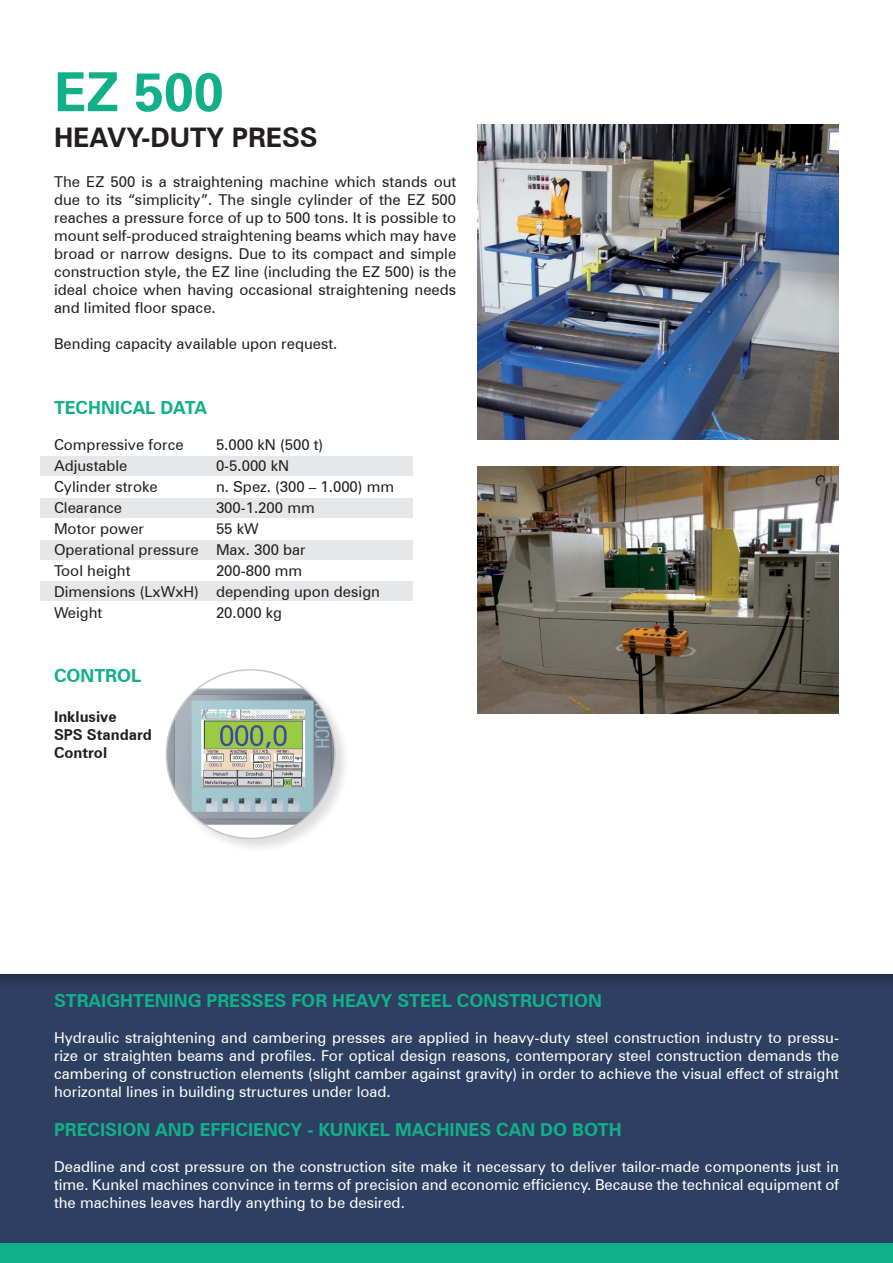
<style>
.page{position:relative;width:893px;height:1263px;background:#fff}
.page>*{position:absolute;margin:0;border:0;box-sizing:border-box;transform-origin:0 0}
.t1{font:700 54px "Zurich BT";color:#11b08a}
.t2{font:700 27px "Zurich BT";color:#231f20}
.t3{font:700 18px "Zurich BT";color:#11b08a}
.t4{font:15px/18px "Zurich BT";color:#231f20;text-align:justify}
.t5{font:15px/18px "Zurich BT";color:#fff;text-align:justify}
.t6{font:700 15px "Zurich BT";color:#231f20}
</style>
<div class="page">
<div style="left:40px;top:456px;width:372px;height:20px;background:#e6e7e9"></div>
<div style="left:40px;top:499px;width:372px;height:19px;background:#e6e7e9"></div>
<div style="left:40px;top:540px;width:372px;height:19px;background:#e6e7e9"></div>
<div style="left:40px;top:581px;width:372px;height:20px;background:#e6e7e9"></div>
<div style="left:0;top:971px;width:893px;height:292px;background:#2e4061"></div>
<div style="left:0;top:1243px;width:893px;height:20px;background:#11b08a"></div>
<div style="left:166px;top:669px;width:185px;height:185px;background:#231f20;opacity:.15"></div>
<div style="left:166px;top:670px;width:169px;height:168px;background:#fff;border-radius:50%"></div>
<img style="left:166px;top:686px;width:169px;height:141px">
<img style="left:477px;top:125px;width:362px;height:314px">
<img style="left:477px;top:466px;width:362px;height:247px">
<p class="t1" style="left:54px;top:59px;width:171px">EZ 500</p>
<p class="t2" style="left:54px;top:121px;width:265px">HEAVY-DUTY PRESS</p>
<p class="t4" style="left:54px;top:172px;width:404px">The EZ 500 is a straightening machine which stands out due to its “simplicity”. The single cylinder of the EZ 500 reaches a pressure force of up to 500 tons. It is possible to mount self-produced straightening beams which may have broad or narrow designs. Due to its compact and simple construction style, the EZ line (including the EZ 500) is the ideal choice when having occasional straightening needs and limited floor space.</p>
<p class="t4" style="left:54px;top:334px;width:285px">Bending capacity available upon request.</p>
<p class="t3" style="left:54px;top:396px;width:155px">TECHNICAL DATA</p>
<p class="t4" style="left:54px;top:435px;width:131px">Compressive force</p>
<p class="t4" style="left:216px;top:435px;width:109px">5.000 kN (500 t)</p>
<p class="t4" style="left:54px;top:456px;width:75px">Adjustable</p>
<p class="t4" style="left:216px;top:456px;width:75px">0-5.000 kN</p>
<p class="t4" style="left:54px;top:477px;width:105px">Cylinder stroke</p>
<p class="t4" style="left:216px;top:477px;width:180px">n. Spez. (300 – 1.000) mm</p>
<p class="t4" style="left:54px;top:498px;width:70px">Clearance</p>
<p class="t4" style="left:216px;top:498px;width:100px">300-1.200 mm</p>
<p class="t4" style="left:54px;top:519px;width:92px">Motor power</p>
<p class="t4" style="left:216px;top:519px;width:44px">55 kW</p>
<p class="t4" style="left:54px;top:540px;width:253px">Operational pressure Max. 300 bar</p>
<p class="t4" style="left:54px;top:561px;width:78px">Tool height</p>
<p class="t4" style="left:216px;top:561px;width:88px">200-800 mm</p>
<p class="t4" style="left:54px;top:582px;width:328px">Dimensions (LxWxH) depending upon design</p>
<p class="t4" style="left:54px;top:603px;width:50px">Weight</p>
<p class="t4" style="left:216px;top:603px;width:68px">20.000 kg</p>
<p class="t3" style="left:54px;top:665px;width:89px">CONTROL</p>
<p class="t6" style="left:54px;top:708px;width:64px">Inklusive</p>
<p class="t6" style="left:54px;top:726px;width:100px">SPS Standard</p>
<p class="t6" style="left:54px;top:744px;width:55px">Control</p>
<p class="t3" style="left:54px;top:989px;width:549px">STRAIGHTENING PRESSES FOR HEAVY STEEL CONSTRUCTION</p>
<p class="t5" style="left:54px;top:1028px;width:786px">Hydraulic straightening and cambering presses are applied in heavy-duty steel construction industry to pressu&shy;rize or straighten beams and profiles. For optical design reasons, contemporary steel construction demands the cambering of construction elements (slight camber against gravity) in order to achieve the visual effect of straight horizontal lines in building structures under load.</p>
<p class="t3" style="left:54px;top:1119px;width:569px">PRECISION AND EFFICIENCY - KUNKEL MACHINES CAN DO BOTH</p>
<p class="t5" style="left:54px;top:1158px;width:786px">Deadline and cost pressure on the construction site make it necessary to deliver tailor-made components just in time. Kunkel machines convince in terms of precision and economic efficiency. Because the technical equipment of the machines leaves hardly anything to be desired.</p>
</div>
